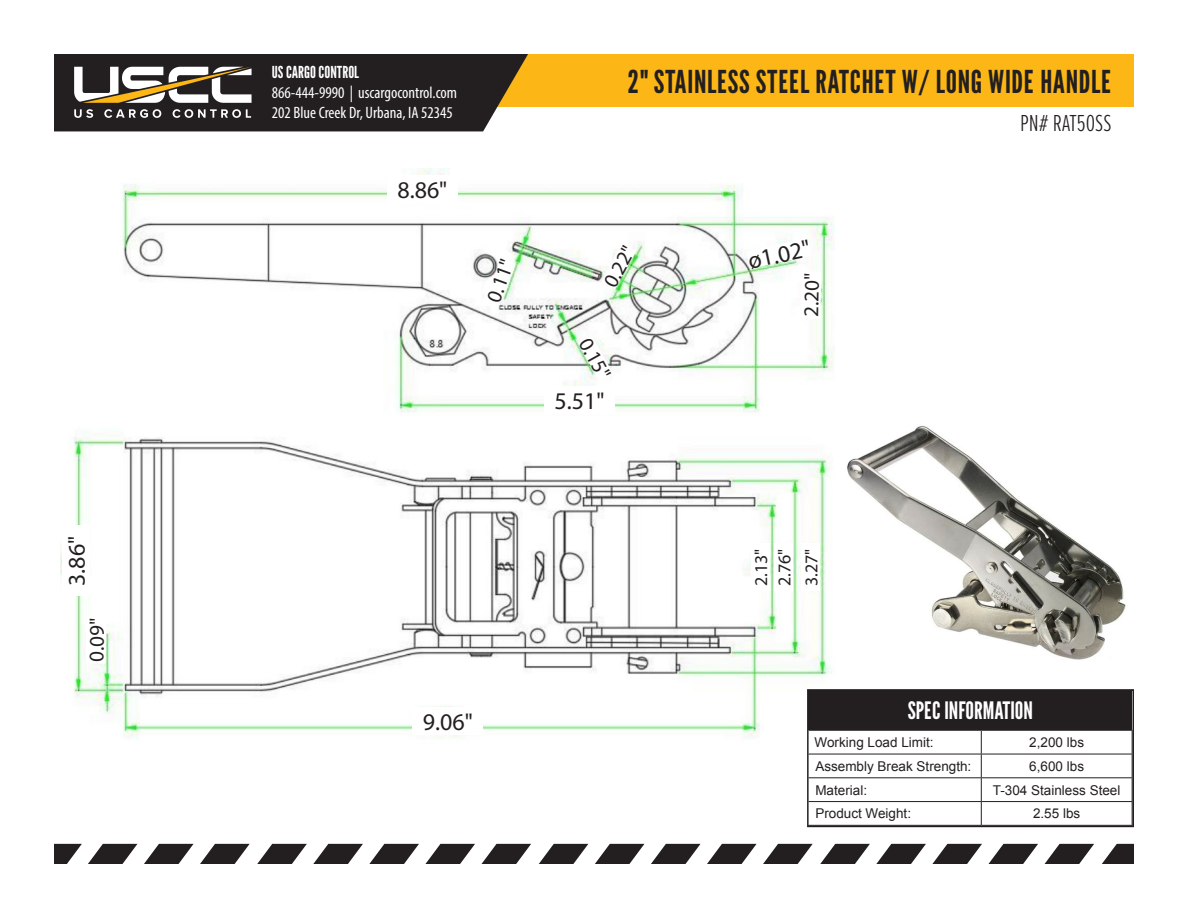
<style>
.page{position:relative;width:1188px;height:918px;background:#fff}
.page>*{position:absolute;margin:0;border:0;box-sizing:border-box;transform-origin:0 0}
.t1{font:31.5px "League Gothic";letter-spacing:.02em;color:#231f20}
.t2{font:24px "Myriad Pro";color:#231f20}
.t3{font:24px "League Gothic";color:#fff}
.t4{font:300 24px "Proxima Nova Ex Cn";color:#231f20}
.t5{font:21px "Myriad Pro";color:#231f20}
.t6{font:18px/23.4px "Myriad Pro";color:#231f20}
.t7{font:condensed 16.5px/19.8px "Myriad Pro";color:#fff}
.t8{font:16.5px "League Gothic";color:#fff}
.t9{font:13.5px "Arial";color:#231f20}
</style>
<div class="page">
<div style="left:460px;top:54px;width:674px;height:53px;background:#fcb615"></div>
<svg style="left:54px;top:54px;width:474px;height:77px;background:#443e39"></svg>
<svg style="left:54px;top:844px;width:28px;height:20px"></svg>
<svg style="left:88px;top:844px;width:49px;height:20px"></svg>
<svg style="left:257px;top:844px;width:50px;height:20px"></svg>
<svg style="left:539px;top:844px;width:49px;height:20px"></svg>
<svg style="left:820px;top:844px;width:50px;height:20px"></svg>
<svg style="left:1102px;top:844px;width:32px;height:20px"></svg>
<svg style="left:144px;top:844px;width:50px;height:20px"></svg>
<svg style="left:425px;top:844px;width:50px;height:20px"></svg>
<svg style="left:707px;top:844px;width:50px;height:20px"></svg>
<svg style="left:988px;top:844px;width:50px;height:20px"></svg>
<svg style="left:313px;top:844px;width:50px;height:20px"></svg>
<svg style="left:595px;top:844px;width:49px;height:20px"></svg>
<svg style="left:876px;top:844px;width:50px;height:20px"></svg>
<svg style="left:200px;top:844px;width:50px;height:20px"></svg>
<svg style="left:482px;top:844px;width:49px;height:20px"></svg>
<svg style="left:763px;top:844px;width:50px;height:20px"></svg>
<svg style="left:1045px;top:844px;width:49px;height:20px"></svg>
<svg style="left:369px;top:844px;width:50px;height:20px"></svg>
<svg style="left:651px;top:844px;width:50px;height:20px"></svg>
<svg style="left:932px;top:844px;width:50px;height:20px"></svg>
<img style="left:61px;top:168px;width:774px;height:571px">
<div style="left:809px;top:691px;width:323px;height:39px;background:#231f20"></div>
<hr style="left:809px;top:730px;width:172px;height:1px;background:#231f20">
<hr style="left:981px;top:730px;width:152px;height:1px;background:#231f20">
<hr style="left:809px;top:754px;width:172px;height:1px;background:#231f20">
<hr style="left:981px;top:754px;width:152px;height:1px;background:#231f20">
<hr style="left:809px;top:777px;width:172px;height:1px;background:#231f20">
<hr style="left:981px;top:777px;width:152px;height:1px;background:#231f20">
<hr style="left:809px;top:801px;width:172px;height:1px;background:#231f20">
<hr style="left:981px;top:801px;width:152px;height:1px;background:#231f20">
<svg style="left:981px;top:731px;width:1px;height:93px"></svg>
<div style="left:807px;top:689px;width:327px;height:138px;border:2px solid #231f20"></div>
<div style="left:387px;top:176px;width:71px;height:27px;background:#fff"></div>
<div style="left:412px;top:707px;width:71px;height:27px;background:#fff"></div>
<div style="left:544px;top:386px;width:71px;height:27px;background:#fff"></div>
<svg style="left:578px;top:335px;width:35px;height:46px"></svg>
<svg style="left:601px;top:243px;width:35px;height:46px"></svg>
<svg style="left:746px;top:238px;width:75px;height:81px"></svg>
<div style="left:751px;top:544px;width:19px;height:47px;background:#fff"></div>
<div style="left:774px;top:544px;width:19px;height:47px;background:#fff"></div>
<div style="left:801px;top:544px;width:19px;height:47px;background:#fff"></div>
<svg style="left:86px;top:616px;width:20px;height:48px"></svg>
<div style="left:62px;top:525px;width:27px;height:71px;background:#fff"></div>
<img style="left:847px;top:425px;width:279px;height:235px">
<h2 class="t2" style="left:62px;top:586px;width:51px;rotate:-90deg">3.86"</h2>
<h3 class="t5" style="left:83px;top:662px;width:45px;rotate:-89deg">0.09"</h3>
<p class="t8" style="left:272px;top:61px;width:89px">US CARGO CONTROL</p>
<p class="t7" style="left:272px;top:82px;width:187px">866-444-9990 | uscargocontrol.com<br>202 Blue Creek Dr, Urbana, IA 52345</p>
<h2 class="t2" style="left:397px;top:175px;width:51px">8.86"</h2>
<h3 class="t5" style="left:481px;top:297px;width:45px;rotate:-70deg">0.11"</h3>
<h1 class="t1" style="left:627px;top:60px;width:486px">2" STAINLESS STEEL RATCHET W/ LONG WIDE HANDLE</h1>
<h3 class="t5" style="left:598px;top:279px;width:45px;rotate:-61deg">0.22"</h3>
<h3 class="t5" style="left:596px;top:333px;width:45px;rotate:61deg">0.15"</h3>
<h2 class="t2" style="left:555px;top:386px;width:51px">5.51"</h2>
<h2 class="t2" style="left:745px;top:247px;width:65px;rotate:-12deg">ø1.02"</h2>
<h3 class="t5" style="left:798px;top:317px;width:45px;rotate:-89deg">2.20"</h3>
<h2 class="t4" style="left:1020px;top:106px;width:93px">PN# RAT50SS</h2>
<h2 class="t2" style="left:423px;top:707px;width:51px">9.06"</h2>
<h3 class="t6" style="left:749px;top:586px;width:39px;rotate:-90deg">2.13"<br>2.76"</h3>
<h3 class="t6" style="left:799px;top:586px;width:39px;rotate:-90deg">3.27"</h3>
<h2 class="t3" style="left:908px;top:694px;width:127px">SPEC INFORMATION</h2>
<p class="t9" style="left:815px;top:733px;width:121px">Working Load Limit:</p>
<p class="t9" style="left:1029px;top:733px;width:56px">2,200 lbs</p>
<p class="t9" style="left:815px;top:757px;width:158px">Assembly Break Strength:</p>
<p class="t9" style="left:1029px;top:757px;width:56px">6,600 lbs</p>
<p class="t9" style="left:815px;top:781px;width:53px">Material:</p>
<p class="t9" style="left:993px;top:781px;width:129px">T-304 Stainless Steel</p>
<p class="t9" style="left:815px;top:805px;width:97px">Product Weight:</p>
<p class="t9" style="left:1033px;top:805px;width:49px">2.55 lbs</p>
</div>
